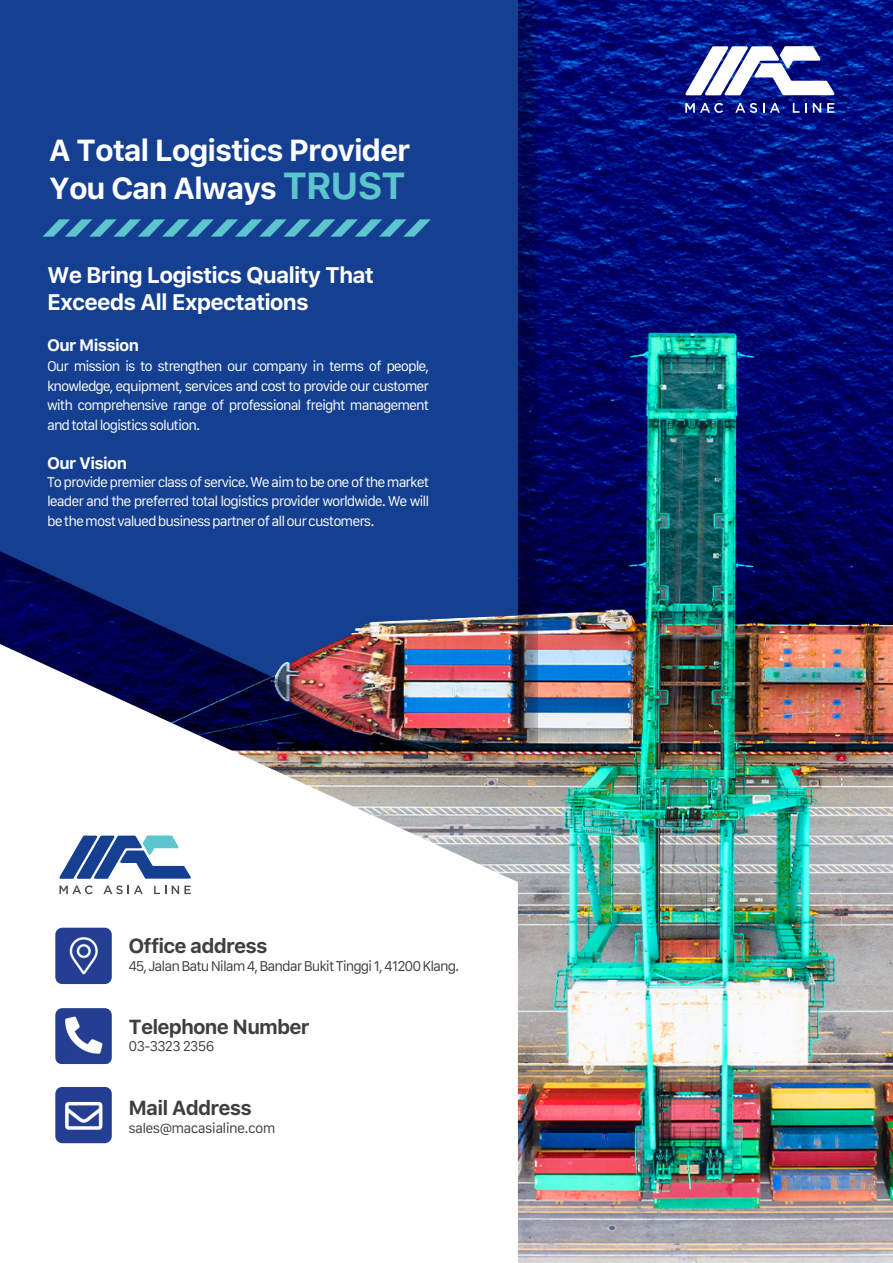
<style>
.page{position:relative;width:893px;height:1263px;background:#fff}
.page>*{position:absolute;margin:0;border:0;box-sizing:border-box;transform-origin:0 0}
.t1{font:700 30.3px/38.4px "Galvji";letter-spacing:-.04em;color:#fff}
.t2{font:700 22.35px/27px "Galvji";letter-spacing:-.04em;color:#fff}
.t3{font:700 20.25px "Galvji";letter-spacing:-.04em;color:#3f3f3f}
.t4{font:700 16.5px "Galvji";letter-spacing:-.04em;color:#fff}
.t5{font:13.5px/19.5px "Galvji";letter-spacing:-.075em;color:#fff;text-align:justify}
.t6{font:13.5px "Galvji";letter-spacing:-.075em;color:#3f3f3f}
.t7{font:13.5px "Galvji";letter-spacing:-.05em;color:#3f3f3f}
.s1{font-size:37.5px;color:#5cc5cd}
</style>
<div class="page">
<img style="left:518px;top:0;width:375px;height:1263px">
<img style="left:518px;top:0;width:19px;height:746px">
<div style="left:0;top:0;width:518px;height:644px;background:#154091"></div>
<svg style="left:685px;top:103px;width:38px;height:10px"></svg>
<svg style="left:735px;top:103px;width:22px;height:10px"></svg>
<svg style="left:770px;top:103px;width:10px;height:10px"></svg>
<svg style="left:793px;top:103px;width:6px;height:10px"></svg>
<svg style="left:805px;top:103px;width:2px;height:10px"></svg>
<svg style="left:813px;top:103px;width:8px;height:10px"></svg>
<svg style="left:827px;top:103px;width:7px;height:10px"></svg>
<svg style="left:685px;top:46px;width:149px;height:49px"></svg>
<svg style="left:43px;top:219px;width:388px;height:18px;background:#3379ab"></svg>
<svg style="left:0;top:644px;width:518px;height:555px"></svg>
<svg style="left:59px;top:885px;width:34px;height:9px"></svg>
<svg style="left:103px;top:885px;width:40px;height:9px"></svg>
<svg style="left:154px;top:886px;width:12px;height:8px"></svg>
<svg style="left:172px;top:886px;width:19px;height:8px"></svg>
<svg style="left:59px;top:835px;width:132px;height:44px"></svg>
<img style="left:55px;top:928px;width:57px;height:56px">
<img style="left:55px;top:1008px;width:57px;height:56px">
<img style="left:55px;top:1087px;width:57px;height:56px">
<img style="left:271px;top:615px;width:247px;height:175px">
<h1 class="t1" style="left:49px;top:131px;width:363px">A Total Logistics Provider<br>You Can Always <span class="s1">TRUST</span></h1>
<h2 class="t2" style="left:47px;top:262px;width:329px">We Bring Logistics Quality That<br>Exceeds All Expectations</h2>
<p class="t4" style="left:47px;top:335px;width:94px">Our Mission</p>
<p class="t5" style="left:47px;top:357px;width:384px">Our mission is to strengthen our company in terms of people, knowledge, equipment, services and cost to provide our customer with comprehensive range of professional freight management and total logistics solution.</p>
<p class="t4" style="left:47px;top:453px;width:82px">Our Vision</p>
<p class="t5" style="left:47px;top:472px;width:384px">To provide premier class of service. We aim to be one of the market leader and the preferred total logistics provider worldwide. We will be the most valued business partner of all our customers.</p>
<h3 class="t3" style="left:128px;top:934px;width:141px">Office address</h3>
<p class="t6" style="left:128px;top:958px;width:333px">45, Jalan Batu Nilam 4, Bandar Bukit Tinggi 1, 41200 Klang.</p>
<h3 class="t3" style="left:128px;top:1015px;width:183px">Telephone Number</h3>
<p class="t7" style="left:128px;top:1039px;width:88px">03-3323 2356</p>
<h3 class="t3" style="left:128px;top:1096px;width:125px">Mail Address</h3>
<p class="t7" style="left:128px;top:1120px;width:149px">sales@macasialine.com</p>
</div>
